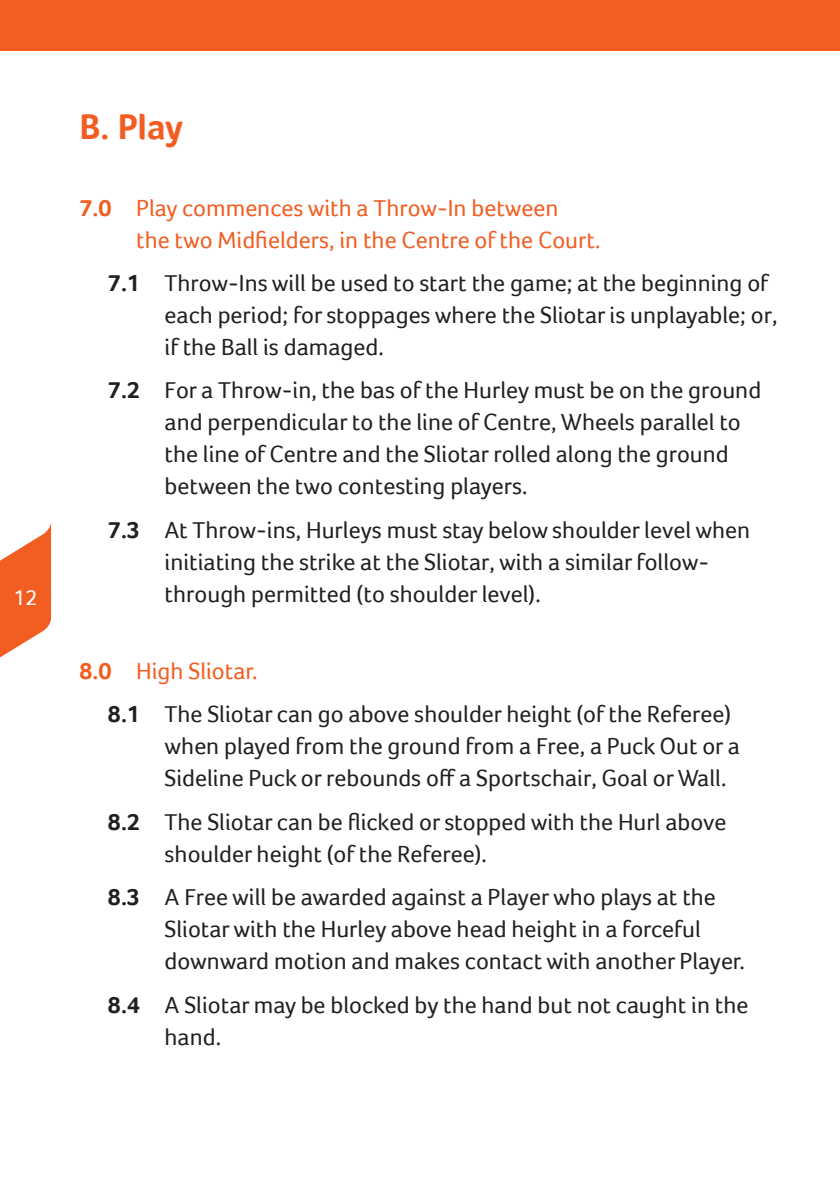
<style>
.page{position:relative;width:840px;height:1191px;background:#fff}
.page>*{position:absolute;margin:0;border:0;box-sizing:border-box;transform-origin:0 0}
.Titles{font:700 36px "Foco";color:#f25d21}
.rules{font:24px/32px "Foco";color:#231f20}
.apart_B{font:24px/32px "Foco";color:#f25d21}
.t1{font:22px "Foco";color:#fff}
.s1{font-weight:700}
</style>
<div class="page">
<svg style="left:0;top:523px;width:51px;height:135px"></svg>
<div style="left:0;top:0;width:839px;height:51px;background:#f25d21"></div>
<p class="t1" style="left:13px;top:584px;width:26px">12</p>
<p class="Titles" style="left:79px;top:106px;width:105px">B. Play</p>
<p class="apart_B" style="left:136px;top:191px;width:465px;text-indent:-57px"><span class="s1">7.0</span> Play commences with a Throw-In between<br>the two Midfielders, in the Centre of the Court.</p>
<p class="rules" style="left:164px;top:267px;width:614px;text-indent:-57px"><span class="s1">7.1</span> Throw-Ins will be used to start the game; at the beginning of each period; for stoppages where the Sliotar is unplayable; or, if the Ball is damaged.</p>
<p class="rules" style="left:164px;top:374px;width:598px;text-indent:-57px"><span class="s1">7.2</span> For a Throw-in, the bas of the Hurley must be on the ground and perpendicular to the line of Centre, Wheels parallel to the line of Centre and the Sliotar rolled along the ground between the two contesting players.</p>
<p class="rules" style="left:164px;top:513px;width:586px;text-indent:-57px"><span class="s1">7.3</span> At Throw-ins, Hurleys must stay below shoulder level when initiating the strike at the Sliotar, with a similar follow&shy;through permitted (to shoulder level).</p>
<p class="apart_B" style="left:79px;top:655px;width:179px"><span class="s1">8.0</span> High Sliotar.</p>
<p class="rules" style="left:164px;top:698px;width:576px;text-indent:-57px"><span class="s1">8.1</span> The Sliotar can go above shoulder height (of the Referee) when played from the ground from a Free, a Puck Out or a<br>Sideline Puck or rebounds off a Sportschair, Goal or Wall.</p>
<p class="rules" style="left:164px;top:805px;width:563px;text-indent:-57px"><span class="s1">8.2</span> The Sliotar can be flicked or stopped with the Hurl above shoulder height (of the Referee).</p>
<p class="rules" style="left:164px;top:881px;width:581px;text-indent:-57px"><span class="s1">8.3</span> A Free will be awarded against a Playerwho plays at the<br>Sliotarwith the Hurley above head height in a forceful downward motion and makes contact with another Player.</p>
<p class="rules" style="left:164px;top:988px;width:585px;text-indent:-57px"><span class="s1">8.4</span> A Sliotar may be blocked by the hand but not caught in the hand.</p>
</div>
